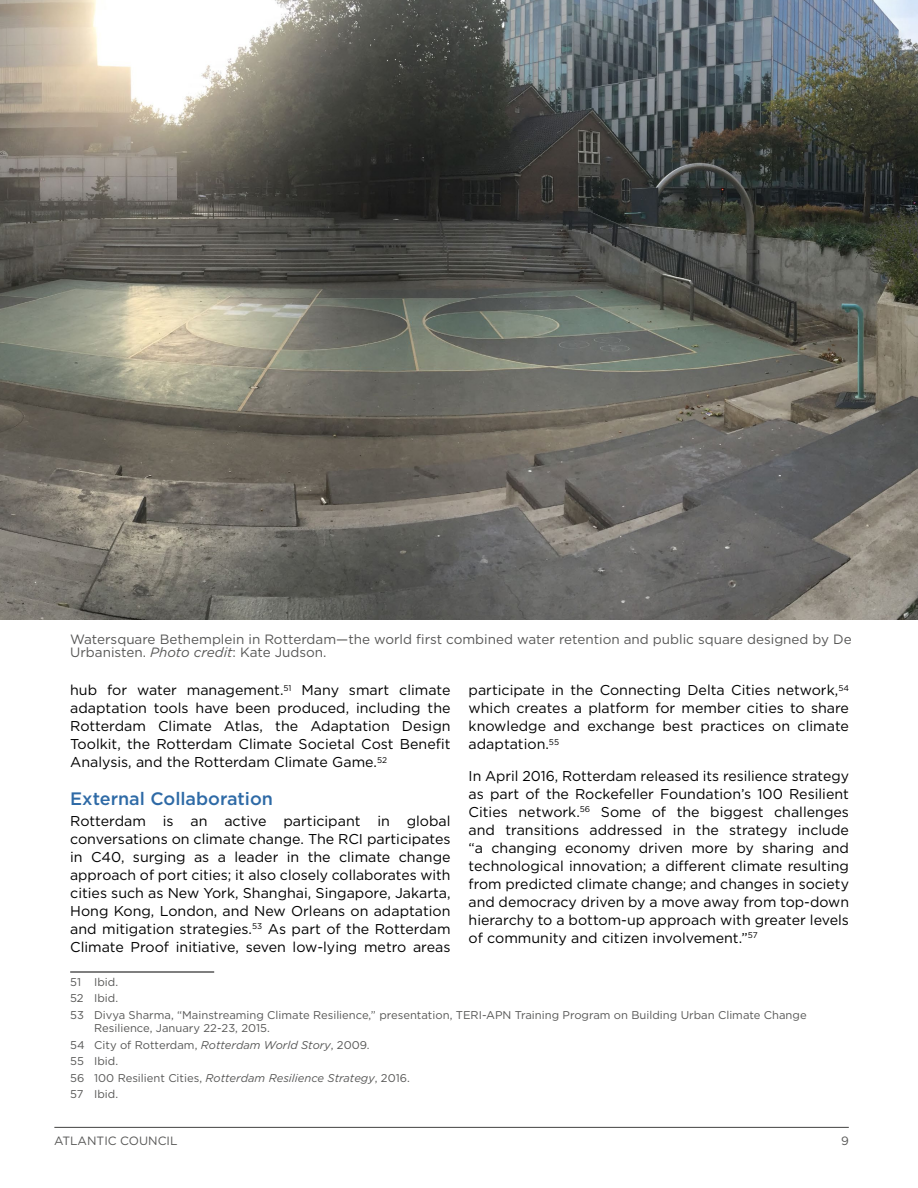
<style>
.page{position:relative;width:918px;height:1188px;background:#fff}
.page>*{position:absolute;margin:0;border:0;box-sizing:border-box;transform-origin:0 0}
.t1{font:500 18px "Gotham";color:#2e6aa6}
.t2{font:14.25px/18px "Gotham";color:#000;text-align:justify}
.t3{font:13.5px/13.5px "Gotham";color:#575756}
.t4{font:12px "Gotham";color:#575756}
.t5{font:11.25px/16.5px "Gotham";color:#575756}
.s1{font-style:italic}
</style>
<div class="page">
<hr style="left:54px;top:1127px;width:795px;height:1px;background:#575756">
<img style="left:0;top:0;width:918px;height:620px">
<hr style="left:70px;top:972px;width:144px;height:1px;background:#000">
<p class="t3" style="left:70px;top:632px;width:783px">Watersquare Bethemplein in Rotterdam—the world first combined water retention and public square designed by De<br>Urbanisten. <span class="s1">Photo credit</span>: Kate Judson.</p>
<p class="t2" style="left:70px;top:681px;width:382px">hub for water management.<sup>51</sup> Many smart climate adaptation tools have been produced, including the Rotterdam Climate Atlas, the Adaptation Design Toolkit, the Rotterdam Climate Societal Cost Benefit Analysis, and the Rotterdam Climate Game.<sup>52</sup></p>
<p class="t1" style="left:70px;top:787px;width:204px">External Collaboration</p>
<p class="t2" style="left:70px;top:811px;width:382px">Rotterdam is an active participant in global conversations on climate change. The RCI participates in C40, surging as a leader in the climate change approach of port cities; it also closely collaborates with cities such as New York, Shanghai, Singapore, Jakarta, Hong Kong, London, and New Orleans on adaptation and mitigation strategies.<sup>53</sup> As part of the Rotterdam Climate Proof initiative, seven low-lying metro areas</p>
<p class="t5" style="left:70px;top:973px;width:738px">51 Ibid.<br>52 Ibid.<br>53 Divya Sharma, “Mainstreaming Climate Resilience,” presentation, TERI-APN Training Program on Building Urban Climate Change</p>
<p class="t5" style="left:70px;top:1020px;width:341px;text-indent:24px">Resilience, January 22-23, 2015.<br>54 City of Rotterdam, <span class="s1">Rotterdam World Story</span>, 2009.<br>55 Ibid.<br>56 100 Resilient Cities, <span class="s1">Rotterdam Resilience Strategy</span>, 2016.<br>57 Ibid.</p>
<p class="t2" style="left:469px;top:681px;width:382px">participate in the Connecting Delta Cities network,<sup>54 </sup>which creates a platform for member cities to share knowledge and exchange best practices on climate adaptation.<sup>55</sup></p>
<p class="t2" style="left:469px;top:767px;width:382px">In April 2016, Rotterdam released its resilience strategy as part of the Rockefeller Foundation’s 100 Resilient Cities network.<sup>56</sup> Some of the biggest challenges and transitions addressed in the strategy include “a changing economy driven more by sharing and technological innovation; a different climate resulting from predicted climate change; and changes in society and democracy driven by a move away from top-down hierarchy to a bottom-up approach with greater levels of community and citizen involvement.”<sup>57</sup></p>
<p class="t4" style="left:54px;top:1133px;width:125px">ATLANTIC COUNCIL</p>
<p class="t4" style="left:841px;top:1133px;width:9px">9</p>
</div>
